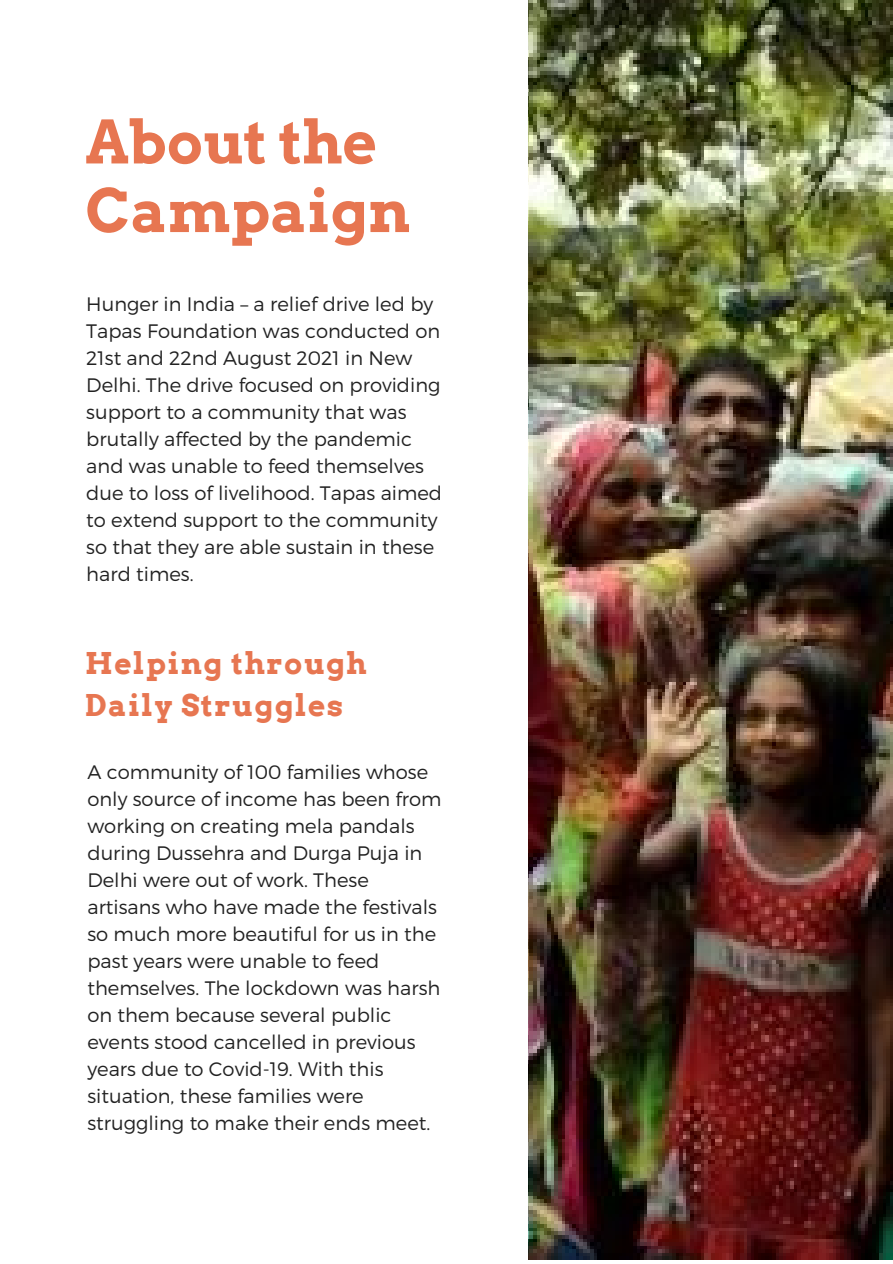
<style>
.page{position:relative;width:893px;height:1264px;background:#fff}
.page>*{position:absolute;margin:0;border:0;box-sizing:border-box;transform-origin:0 0}
.t1{font:700 59.55px/68.6px "Arvo";color:#e77651}
.t2{font:700 30px/41.5px "Arvo";letter-spacing:.05em;color:#e77651}
.t3{font:300 19.5px/27px "Montserrat";color:#222}
</style>
<div class="page">
<img style="left:528px;top:0;width:364px;height:1259px">
<h1 class="t1" style="left:85px;top:108px;width:326px">About the<br>Campaign</h1>
<p class="t3" style="left:86px;top:290px;width:357px">Hunger in India – a relief drive led by<br>Tapas Foundation was conducted on<br>21st and 22nd August 2021 in New<br>Delhi. The drive focused on providing support to a community that was brutally affected by the pandemic and was unable to feed themselves due to loss of livelihood. Tapas aimed to extend support to the community so that they are able sustain in these hard times.</p>
<h2 class="t2" style="left:85px;top:642px;width:283px">Helping through<br>Daily Struggles</h2>
<p class="t3" style="left:87px;top:757px;width:355px">A community of 100 families whose only source of income has been from working on creating mela pandals during Dussehra and Durga Puja in Delhi were out of work. These artisans who have made the festivals so much more beautiful for us in the past years were unable to feed themselves. The lockdown was harsh on them because several public events stood cancelled in previous years due to Covid-19. With this situation, these families were struggling to make their ends meet.</p>
</div>
